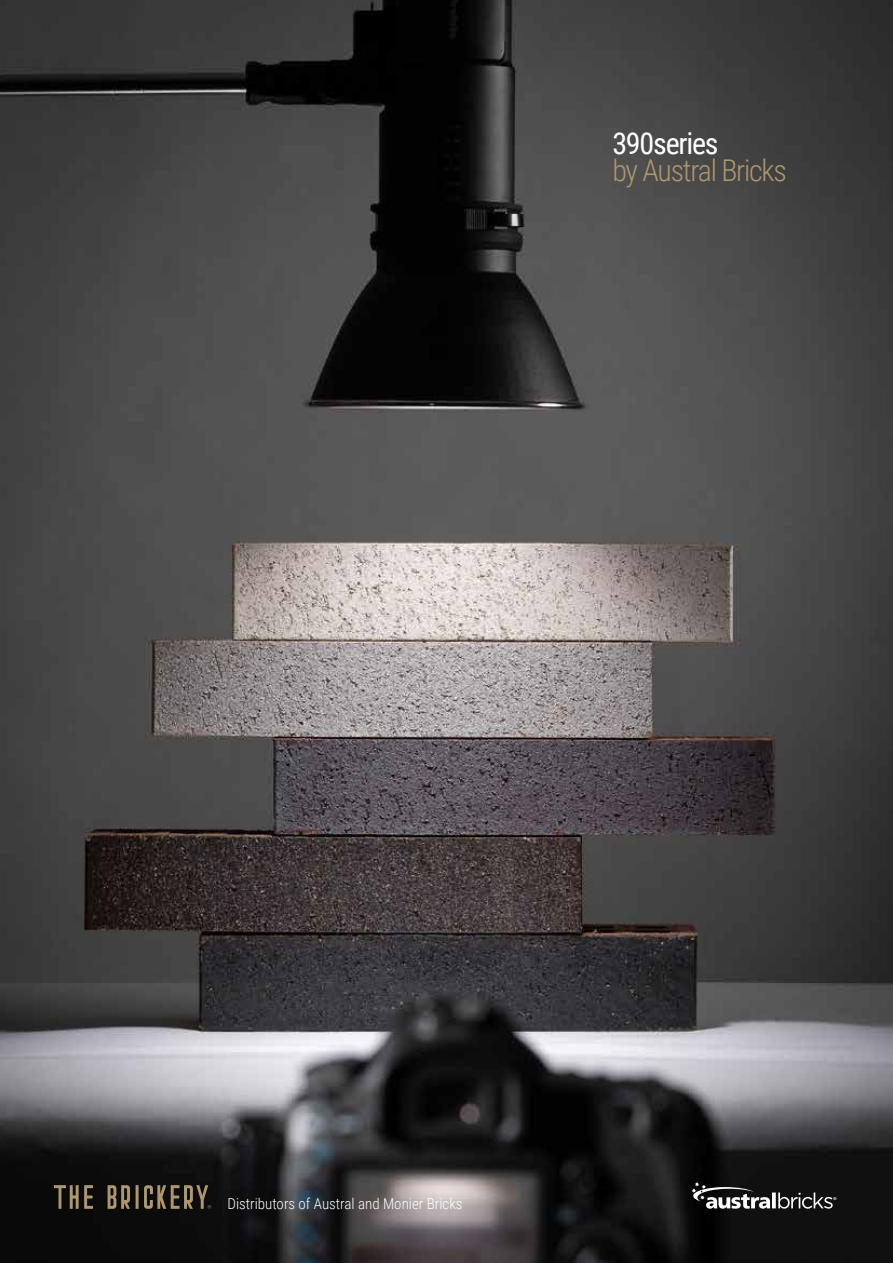
<style>
.page{position:relative;width:893px;height:1263px;background:#fff}
.page>*{position:absolute;margin:0;border:0;box-sizing:border-box;transform-origin:0 0}
.t1{font:300 30px "Roboto Condensed";letter-spacing:-.04em;color:#ae976d}
.t2{font:30px "Roboto Condensed";letter-spacing:-.04em;color:#fff}
.t3{font:300 15px "Roboto Condensed";color:#fff}
</style>
<div class="page">
<img style="left:0;top:0;width:893px;height:1263px">
<svg style="left:54px;top:1185px;width:39px;height:24px"></svg>
<svg style="left:108px;top:1185px;width:22px;height:24px"></svg>
<svg style="left:136px;top:1185px;width:75px;height:24px"></svg>
<svg style="left:692px;top:1182px;width:144px;height:27px"></svg>
<h1 class="t2" style="left:612px;top:123px;width:108px">390series</h1>
<h1 class="t1" style="left:612px;top:150px;width:176px">by Austral Bricks</h1>
<p class="t3" style="left:227px;top:1193px;width:237px">Distributors of Austral and Monier Bricks</p>
</div>
